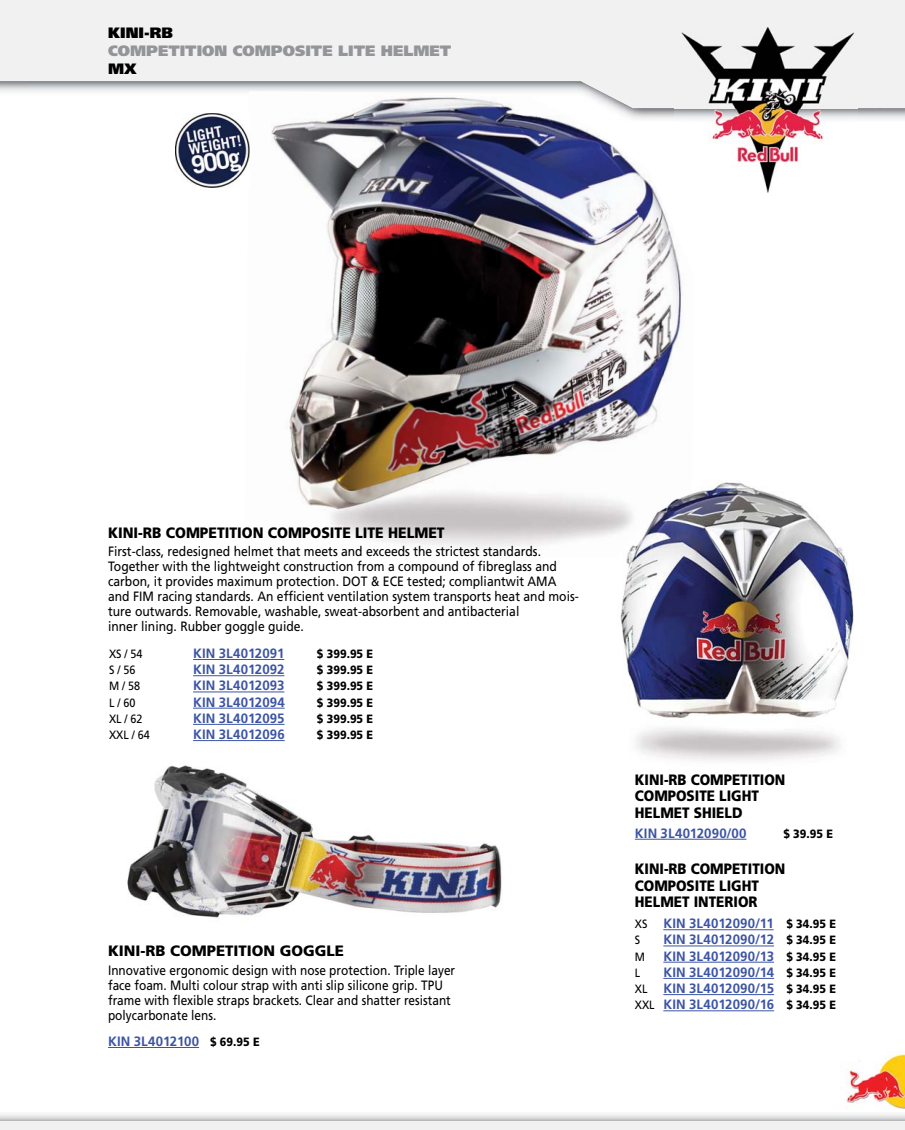
<style>
.page{position:relative;width:905px;height:1130px;background:#fff}
.page>*{position:absolute;margin:0;border:0;box-sizing:border-box;transform-origin:0 0}
.t1{font:900 15px/16.5px "Frutiger";color:#000;scale:.9 1}
.t2{font:900 15px/18px "Frutiger";color:#939598}
.t3{font:900 15px "Frutiger";color:#000;scale:.93 1}
.t4{font:900 15px "Frutiger";color:#000}
.t5{font:13.5px/15px "Frutiger";color:#000;scale:.9 1}
.t6{font:700 13.5px/16.2px "Frutiger";letter-spacing:.01em;color:#3c54a5;text-align:justify}
.t7{font:13.5px/15px "Frutiger";color:#000;scale:.88 1}
.t8{font:900 12px "Frutiger";color:#000;scale:.9 1}
.t9{font:12px "Frutiger";color:#000;scale:.9 1}
.s1{color:#000}
.s2{font-weight:900;font-size:12px;color:#000}
.s3{font-weight:400;font-size:12px;color:#000}
</style>
<div class="page">
<div style="left:0;top:1120px;width:904px;height:9px;background:#f1f1f2"></div>
<svg style="left:0;top:0;width:904px;height:108px;fill:#f1f1f2"></svg>
<img style="left:674px;top:27px;width:183px;height:165px">
<img style="left:846px;top:1053px;width:58px;height:55px">
<img style="left:127px;top:765px;width:375px;height:153px">
<img style="left:244px;top:91px;width:450px;height:457px">
<hr style="left:634px;top:838px;width:112px;height:1px;background:#3c54a5">
<hr style="left:193px;top:659px;width:91px;height:1px;background:#3c54a5">
<hr style="left:193px;top:675px;width:91px;height:1px;background:#3c54a5">
<hr style="left:193px;top:691px;width:91px;height:1px;background:#3c54a5">
<hr style="left:193px;top:707px;width:92px;height:1px;background:#3c54a5">
<hr style="left:193px;top:723px;width:91px;height:1px;background:#3c54a5">
<hr style="left:193px;top:740px;width:92px;height:1px;background:#3c54a5">
<hr style="left:108px;top:1046px;width:91px;height:1px;background:#3c54a5">
<hr style="left:663px;top:929px;width:110px;height:1px;background:#3c54a5">
<hr style="left:663px;top:945px;width:111px;height:1px;background:#3c54a5">
<hr style="left:663px;top:961px;width:111px;height:1px;background:#3c54a5">
<hr style="left:663px;top:977px;width:111px;height:1px;background:#3c54a5">
<hr style="left:663px;top:993px;width:111px;height:1px;background:#3c54a5">
<hr style="left:663px;top:1010px;width:111px;height:1px;background:#3c54a5">
<img style="left:613px;top:480px;width:241px;height:281px">
<img style="left:175px;top:113px;width:74px;height:74px">
<p class="t2" style="left:108px;top:25px;width:345px"><span class="s1">KINI-RB<br></span>COMPETITION COMPOSITE LITE HELMET<br><span class="s1">MX</span></p>
<p class="t3" style="left:108px;top:526px;width:363px">KINI-RB COMPETITION COMPOSITE LITE HELMET</p>
<p class="t5" style="left:108px;top:545px;width:524px">First-class, redesigned helmet that meets and exceeds the strictest standards.<br>Together with the lightweight construction from a compound of fibreglass and carbon, it provides maximum protection. DOT &amp; ECE tested; compliantwit AMA and FIM racing standards. An efficient ventilation system transports heat and mois&shy;ture outwards. Removable, washable, sweat-absorbent and antibacterial<br>inner lining. Rubber goggle guide.</p>
<p class="t9" style="left:109px;top:648px;width:39px">XS / 54</p>
<p class="t6" style="left:193px;top:646px;width:93px">KIN 3L4012091</p>
<p class="t8" style="left:317px;top:648px;width:64px">$ 399.95 E</p>
<p class="t9" style="left:109px;top:665px;width:31px">S / 56</p>
<p class="t6" style="left:193px;top:662px;width:93px">KIN 3L4012092</p>
<p class="t8" style="left:317px;top:665px;width:64px">$ 399.95 E</p>
<p class="t9" style="left:109px;top:681px;width:36px">M / 58</p>
<p class="t6" style="left:193px;top:678px;width:93px">KIN 3L4012093</p>
<p class="t8" style="left:317px;top:681px;width:64px">$ 399.95 E</p>
<p class="t9" style="left:109px;top:697px;width:31px">L / 60</p>
<p class="t6" style="left:193px;top:694px;width:93px">KIN 3L4012094</p>
<p class="t8" style="left:317px;top:697px;width:64px">$ 399.95 E</p>
<p class="t9" style="left:109px;top:713px;width:39px">XL / 62</p>
<p class="t6" style="left:193px;top:711px;width:93px">KIN 3L4012095</p>
<p class="t8" style="left:317px;top:713px;width:64px">$ 399.95 E</p>
<p class="t9" style="left:109px;top:729px;width:47px">XXL / 64</p>
<p class="t6" style="left:193px;top:727px;width:93px">KIN 3L4012096</p>
<p class="t8" style="left:317px;top:729px;width:64px">$ 399.95 E</p>
<p class="t4" style="left:108px;top:944px;width:237px">KINI-RB COMPETITION GOGGLE</p>
<p class="t7" style="left:108px;top:963px;width:396px">Innovative ergonomic design with nose protection. Triple layer face foam. Multi colour strap with anti slip silicone grip. TPU frame with flexible straps brackets. Clear and shatter resistant polycarbonate lens.</p>
<p class="t6" style="left:108px;top:1033px;width:153px">KIN 3L4012100 <span class="s2">$ 69.95 E</span></p>
<p class="t1" style="left:634px;top:772px;width:169px">KINI-RB COMPETITION<br>COMPOSITE LIGHT<br>HELMET SHIELD</p>
<p class="t6" style="left:634px;top:825px;width:113px">KIN 3L4012090/00</p>
<p class="t8" style="left:783px;top:828px;width:57px">$ 39.95 E</p>
<p class="t1" style="left:634px;top:861px;width:169px">KINI-RB COMPETITION<br>COMPOSITE LIGHT<br>HELMET INTERIOR</p>
<p class="t6" style="left:634px;top:916px;width:203px"><span class="s3">XS</span> KIN 3L4012090/11 <span class="s2">$ 34.95 E</span></p>
<p class="t9" style="left:635px;top:935px;width:8px">S</p>
<p class="t6" style="left:663px;top:932px;width:174px">KIN 3L4012090/12 <span class="s2">$ 34.95 E</span></p>
<p class="t9" style="left:635px;top:951px;width:13px">M</p>
<p class="t6" style="left:663px;top:948px;width:174px">KIN 3L4012090/13 <span class="s2">$ 34.95 E</span></p>
<p class="t9" style="left:635px;top:967px;width:8px">L</p>
<p class="t6" style="left:634px;top:964px;width:203px;text-indent:29px">KIN 3L4012090/14 <span class="s2">$ 34.95 E </span><span class="s3">XL</span> KIN 3L4012090/15 <span class="s2">$ 34.95 E </span><span class="s3">XXL</span> KIN 3L4012090/16 <span class="s2">$ 34.95 E</span></p>
</div>
